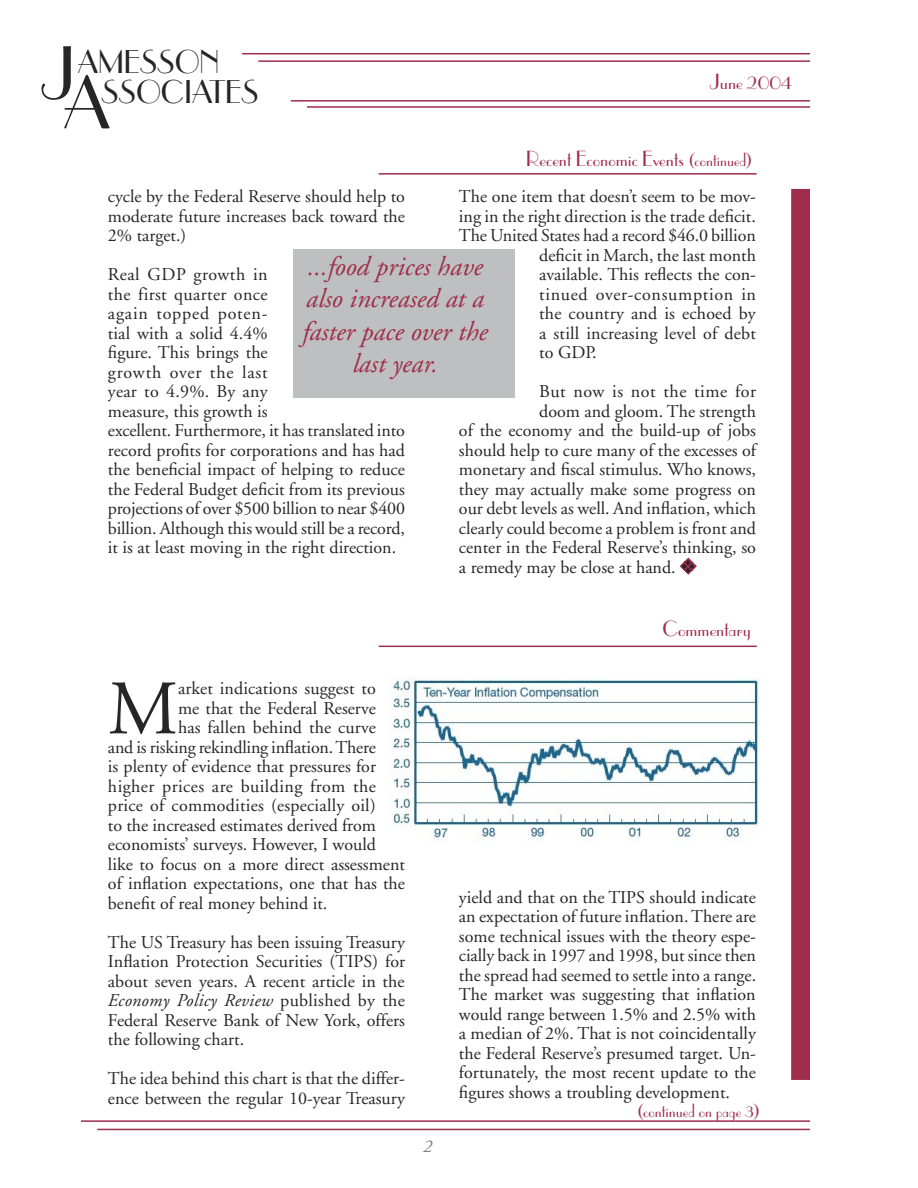
<style>
.page{position:relative;width:918px;height:1188px;background:#fff}
.page>*{position:absolute;margin:0;border:0;box-sizing:border-box;transform-origin:0 0}
.t1{font:76.8px "Adobe Garamond";color:#272525}
.t2{font:72px "Parisian";color:#272525}
.t3{font:31.5px "Parisian";color:#272525}
.t4{font:italic 27px/32.4px "Adobe Garamond";color:#9f2d4d;text-align:center}
.t5{font:21px "Parisian";color:#9f2d4d}
.t6{font:18px/19.5px "Adobe Garamond";color:#272525;text-align:justify}
.t7{font:18px "Adobe Garamond";letter-spacing:.025em;color:#272525}
.t8{font:18px "Adobe Garamond";letter-spacing:.04em;color:#272525}
.t9{font:18px "Adobe Garamond";letter-spacing:.03em;color:#272525}
.t10{font:18px "Parisian";color:#9f2d4d}
.t11{font:italic 18px "Adobe Garamond";color:#7e7f81}
.s1{font-size:18px}
.s2{font-style:italic}
</style>
<div class="page">
<div style="left:792px;top:190px;width:17px;height:889px;background:#9f2d4d"></div>
<div style="left:791px;top:189px;width:19px;height:891px;border:2px solid #9f2d4d"></div>
<hr style="left:81px;top:1120px;width:729px;height:2px;background:#9f2d4d">
<hr style="left:97px;top:1129px;width:713px;height:1px;background:#9f2d4d">
<hr style="left:258px;top:60px;width:552px;height:2px;background:#9f2d4d">
<hr style="left:242px;top:53px;width:568px;height:1px;background:#9f2d4d">
<hr style="left:291px;top:100px;width:519px;height:2px;background:#9f2d4d">
<hr style="left:307px;top:106px;width:503px;height:2px;background:#9f2d4d">
<svg style="left:679px;top:557px;width:18px;height:18px"></svg>
<div style="left:293px;top:249px;width:221px;height:149px;background:#bebfc0"></div>
<hr style="left:379px;top:173px;width:378px;height:2px;background:#9f2d4d">
<hr style="left:379px;top:646px;width:378px;height:1px;background:#9f2d4d">
<img style="left:389px;top:677px;width:370px;height:163px">
<p class="t2" style="left:42px;top:34px;width:35px">J</p>
<p class="t3" style="left:78px;top:45px;width:143px">AMESSON</p>
<p class="t2" style="left:64px;top:63px;width:47px">A</p>
<p class="t3" style="left:101px;top:74px;width:159px">SSOCIATES</p>
<p class="t5" style="left:710px;top:70px;width:83px">June 2004</p>
<p class="t5" style="left:526px;top:147px;width:228px">Recent Economic Events <span class="s1">(continued)</span></p>
<p class="t6" style="left:108px;top:187px;width:298px">cycle by the Federal Reserve should help to moderate future increases back toward the 2% target.)</p>
<p class="t6" style="left:108px;top:265px;width:299px;text-align:left">Real GDP growth in<br>the first quarter once<br>again topped poten-<br>tial with a solid 4.4%<br>figure. This brings the<br>growth over the last<br>year to 4.9%. By any<br>measure, this growth is<br>excellent. Furthermore, it has translated into record profits for corporations and has had the beneficial impact of helping to reduce the Federal Budget deficit from its previous projections of over $500 billion to near $400 billion. Although this would still be a record, it is at least moving in the right direction.</p>
<p class="t6" style="left:459px;top:187px;width:299px">The one item that doesn’t seem to be mov-</p>
<p class="t6" style="left:459px;top:207px;width:298px">ing in the right direction is the trade deficit.</p>
<p class="t6" style="left:459px;top:226px;width:298px">The United States had a record $46.0 billion</p>
<p class="t6" style="left:539px;top:246px;width:218px">deficit in March, the last month</p>
<p class="t6" style="left:539px;top:265px;width:218px">available. This reflects the con-</p>
<p class="t8" style="left:539px;top:284px;width:218px">tinued over-consumption in</p>
<p class="t6" style="left:539px;top:304px;width:218px">the country and is echoed by</p>
<p class="t6" style="left:539px;top:324px;width:218px">a still increasing level of debt</p>
<p class="t6" style="left:539px;top:343px;width:59px">to GDP.</p>
<p class="t9" style="left:539px;top:382px;width:218px">But now is not the time for</p>
<p class="t6" style="left:539px;top:402px;width:218px">doom and gloom. The strength</p>
<p class="t6" style="left:459px;top:421px;width:298px">of the economy and the build-up of jobs</p>
<p class="t6" style="left:459px;top:441px;width:299px">should help to cure many of the excesses of</p>
<p class="t6" style="left:459px;top:460px;width:298px">monetary and fiscal stimulus. Who knows,</p>
<p class="t6" style="left:459px;top:480px;width:298px">they may actually make some progress on</p>
<p class="t6" style="left:459px;top:499px;width:298px">our debt levels as well. And inflation, which</p>
<p class="t6" style="left:459px;top:519px;width:298px">clearly could become a problem is front and</p>
<p class="t6" style="left:459px;top:538px;width:298px">center in the Federal Reserve’s thinking, so</p>
<p class="t6" style="left:459px;top:558px;width:239px">a remedy may be close at hand. ❖</p>
<p class="t4" style="left:302px;top:251px;width:187px">...food prices have also increased at a faster pace over the last year.</p>
<p class="t1" style="left:108px;top:668px;width:72px">M</p>
<p class="t6" style="left:178px;top:679px;width:199px">arket indications suggest to</p>
<p class="t6" style="left:178px;top:699px;width:199px">me that the Federal Reserve</p>
<p class="t6" style="left:178px;top:718px;width:199px">has fallen behind the curve</p>
<p class="t6" style="left:108px;top:738px;width:269px">and is risking rekindling inflation. There</p>
<p class="t6" style="left:108px;top:757px;width:270px">is plenty of evidence that pressures for</p>
<p class="t7" style="left:108px;top:776px;width:269px">higher prices are building from the</p>
<p class="t6" style="left:108px;top:796px;width:269px">price of commodities (especially oil)</p>
<p class="t6" style="left:108px;top:816px;width:270px">to the increased estimates derived from</p>
<p class="t6" style="left:108px;top:835px;width:270px">economists’ surveys. However, I would</p>
<p class="t6" style="left:108px;top:855px;width:299px">like to focus on a more direct assessment</p>
<p class="t6" style="left:108px;top:874px;width:299px">of inflation expectations, one that has the</p>
<p class="t6" style="left:108px;top:894px;width:221px">benefit of real money behind it.</p>
<p class="t6" style="left:108px;top:933px;width:299px">The US Treasury has been issuing Treasury Inflation Protection Securities (TIPS) for about seven years. A recent article in the <span class="s2">Economy Policy Review</span> published by the Federal Reserve Bank of New York, offers the following chart.</p>
<p class="t6" style="left:108px;top:1069px;width:299px">The idea behind this chart is that the differ&shy;ence between the regular 10-year Treasury</p>
<p class="t11" style="left:423px;top:1136px;width:10px">2</p>
<p class="t5" style="left:663px;top:617px;width:90px">Commentary</p>
<p class="t6" style="left:459px;top:888px;width:299px">yield and that on the TIPS should indicate an expectation of future inflation. There are some technical issues with the theory espe&shy;cially back in 1997 and 1998, but since then the spread had seemed to settle into a range.<br>The market was suggesting that inflation would range between 1.5% and 2.5% with a median of 2%. That is not coincidentally the Federal Reserve’s presumed target. Un&shy;fortunately, the most recent update to the figures shows a troubling development.</p>
<p class="t10" style="left:637px;top:1101px;width:124px">(continued on page 3)</p>
</div>
